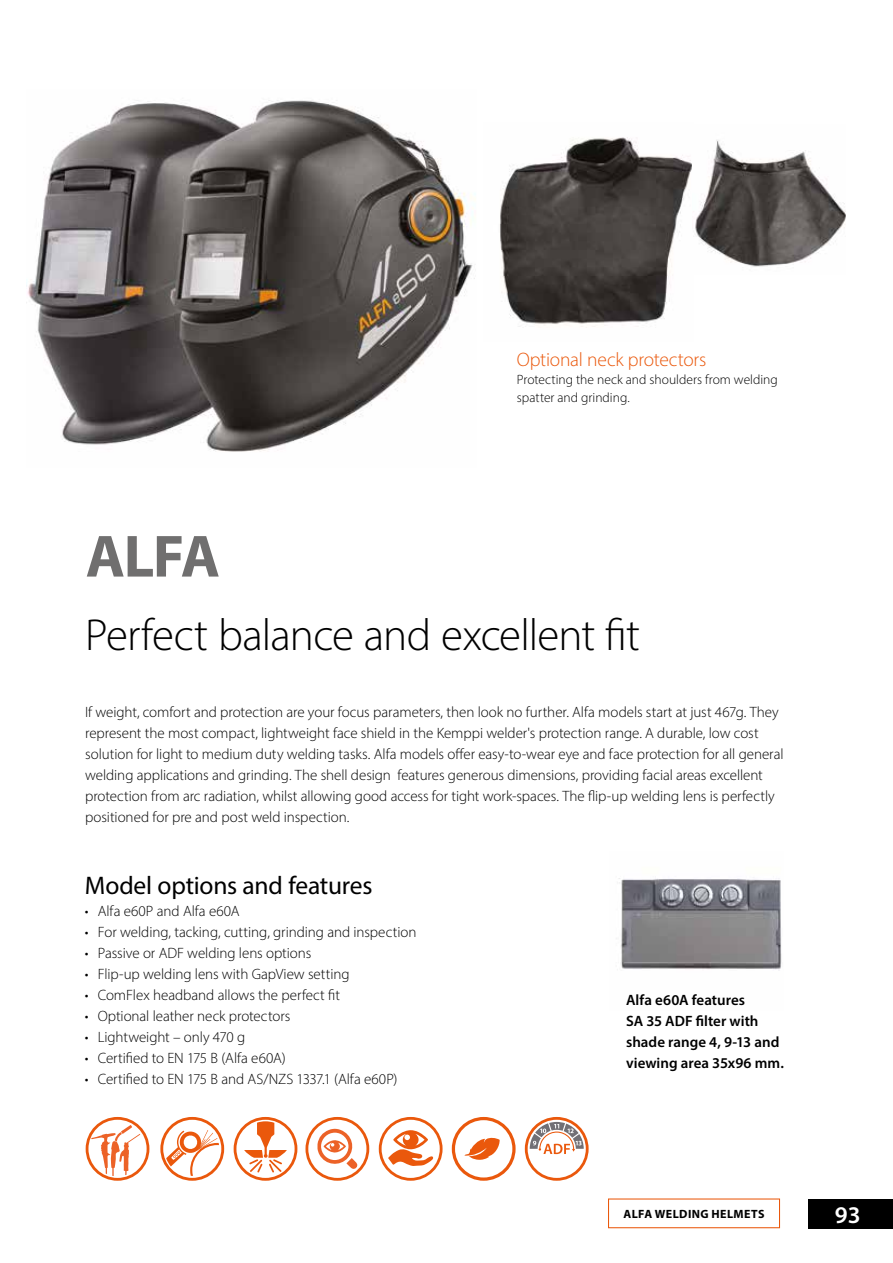
<style>
.page{position:relative;width:893px;height:1263px;background:#fff}
.page>*{position:absolute;margin:0;border:0;box-sizing:border-box;transform-origin:0 0}
.t1{font:700 60px "Myriad Pro";color:#706f6f}
.t2{font:300 45px "Myriad Pro";letter-spacing:-.02em;color:#000}
.t3{font:25.5px "Myriad Pro";letter-spacing:-.01em;color:#000}
.t4{font:600 24px "Myriad Pro";color:#fff}
.t5{font:300 19.5px "Myriad Pro";letter-spacing:-.01em;color:#ea580c}
.t6{font:300 15px/21px "Myriad Pro";letter-spacing:-.005em;color:#000}
.t7{font:600 15px/21px "Myriad Pro";color:#000}
.t8{font:300 13.5px/18px "Myriad Pro";color:#000}
.t9{font:700 12px "Myriad Pro";letter-spacing:.035em;color:#000}
</style>
<div class="page">
<img style="left:27px;top:100px;width:449px;height:352px">
<img style="left:500px;top:137px;width:192px;height:191px">
<img style="left:695px;top:140px;width:151px;height:127px">
<img style="left:619px;top:878px;width:163px;height:93px">
<svg style="left:86px;top:1117px;width:63px;height:64px"></svg>
<svg style="left:160px;top:1117px;width:64px;height:64px"></svg>
<svg style="left:234px;top:1117px;width:63px;height:64px"></svg>
<svg style="left:305px;top:1117px;width:64px;height:64px"></svg>
<svg style="left:379px;top:1117px;width:64px;height:64px"></svg>
<svg style="left:452px;top:1117px;width:64px;height:64px"></svg>
<svg style="left:525px;top:1117px;width:64px;height:64px"></svg>
<div style="left:608px;top:1198px;width:172px;height:30px;border:1px solid #ea580c"></div>
<div style="left:808px;top:1199px;width:85px;height:30px;background:#000"></div>
<h3 class="t5" style="left:517px;top:348px;width:191px">Optional neck protectors</h3>
<p class="t8" style="left:517px;top:370px;width:262px">Protecting the neck and shoulders from welding spatter and grinding.</p>
<h1 class="t1" style="left:86px;top:517px;width:136px">ALFA</h1>
<h2 class="t2" style="left:85px;top:607px;width:556px">Perfect balance and excellent fit</h2>
<p class="t6" style="left:85px;top:702px;width:700px">If weight, comfort and protection are your focus parameters, then look no further. Alfa models start at just 467g. They represent the most compact, lightweight face shield in the Kemppi welder's protection range. A durable, low cost solution for light to medium duty welding tasks. Alfa models offer easy-to-wear eye and face protection for all general welding applications and grinding. The shell design features generous dimensions, providing facial areas excellent protection from arc radiation, whilst allowing good access for tight work-spaces. The flip-up welding lens is perfectly positioned for pre and post weld inspection.</p>
<h3 class="t3" style="left:85px;top:870px;width:289px">Model options and features</h3>
<p class="t6" style="left:85px;top:901px;width:156px">• Alfa e60P and Alfa e60A</p>
<p class="t6" style="left:85px;top:922px;width:333px">• For welding, tacking, cutting, grinding and inspection</p>
<p class="t6" style="left:85px;top:943px;width:228px">• Passive or ADF welding lens options</p>
<p class="t6" style="left:85px;top:964px;width:266px">• Flip-up welding lens with GapView setting</p>
<p class="t6" style="left:85px;top:985px;width:257px">• ComFlex headband allows the perfect fit</p>
<p class="t6" style="left:85px;top:1006px;width:207px">• Optional leather neck protectors</p>
<p class="t6" style="left:85px;top:1027px;width:162px">• Lightweight – only 470 g</p>
<p class="t6" style="left:85px;top:1048px;width:202px">• Certified to EN 175 B (Alfa e60A)</p>
<p class="t6" style="left:85px;top:1069px;width:314px">• Certified to EN 175 B and AS/NZS 1337.1 (Alfa e60P)</p>
<p class="t7" style="left:626px;top:989px;width:159px">Alfa e60A features<br>SA 35 ADF filter with shade range 4, 9-13 and viewing area 35x96 mm.</p>
<p class="t9" style="left:623px;top:1206px;width:143px">ALFA WELDING HELMETS</p>
<h3 class="t4" style="left:835px;top:1200px;width:27px">93</h3>
</div>
